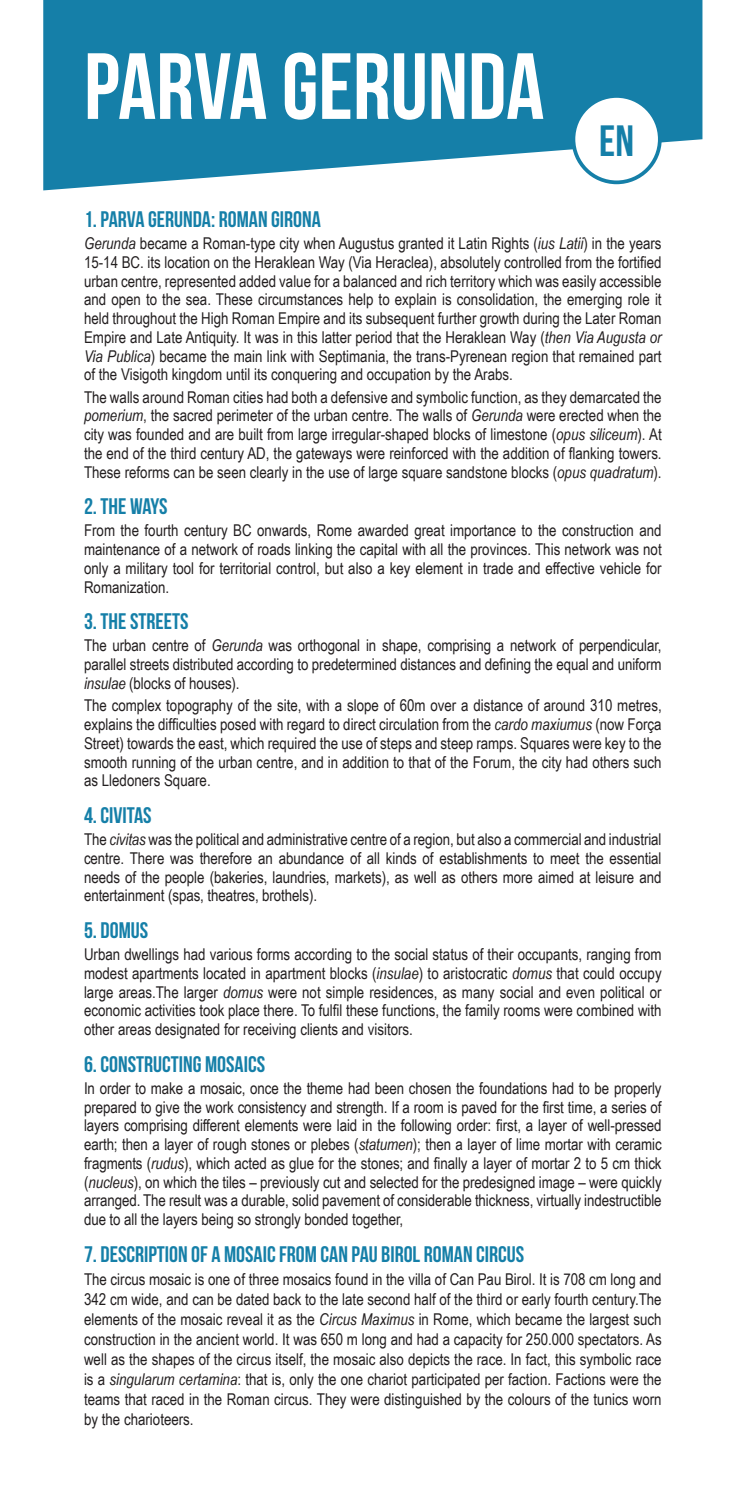
<style>
.page{position:relative;width:745px;height:1490px;background:#fff}
.page>*{position:absolute;margin:0;border:0;box-sizing:border-box;transform-origin:0 0}
.t1{font:93.75px "Bebas Neue";color:#fff}
.t2{font:22.5px "Bebas Neue";color:#157fa8}
.t3{font:16.25px/18.8px "Arial Narrow";color:#231f20;text-align:justify}
.s1{font-style:italic}
</style>
<div class="page">
<svg style="left:43px;top:0;width:659px;height:190px;background:#308eb2"></svg>
<div style="left:573px;top:96px;width:87px;height:86px;background:#fff;border-radius:50%"></div>
<div style="left:571px;top:94px;width:91px;height:90px;border:4px solid #157fa8;border-radius:50%"></div>
<h1 class="t1" style="left:84px;top:35px;width:551px">PARVA GERUNDA <sub>EN</sub></h1>
<h2 class="t2" style="left:84px;top:207px;width:238px">1. PARVA GERUNDA: ROMAN GIRONA</h2>
<p class="t3" style="left:84px;top:233px;width:579px"><span class="s1">Gerunda</span> became a Roman-type city when Augustus granted it Latin Rights (<span class="s1">ius Latii</span>) in the years 15-14 BC. its location on the Heraklean Way (Via Heraclea), absolutely controlled from the fortified urban centre, represented added value for a balanced and rich territory which was easily accessible and open to the sea. These circumstances help to explain is consolidation, the emerging role it held throughout the High Roman Empire and its subsequent further growth during the Later Roman Empire and Late Antiquity. It was in this latter period that the Heraklean Way (<span class="s1">then Via Augusta or Via Publica</span>) became the main link with Septimania, the trans-Pyrenean region that remained part of the Visigoth kingdom until its conquering and occupation by the Arabs.</p>
<p class="t3" style="left:84px;top:387px;width:579px">The walls around Roman cities had both a defensive and symbolic function, as they demarcated the <span class="s1">pomerium</span>, the sacred perimeter of the urban centre. The walls of <span class="s1">Gerunda</span> were erected when the city was founded and are built from large irregular-shaped blocks of limestone (<span class="s1">opus siliceum</span>). At the end of the third century AD, the gateways were reinforced with the addition of flanking towers.<br>These reforms can be seen clearly in the use of large square sandstone blocks (<span class="s1">opus quadratum</span>).</p>
<h2 class="t2" style="left:84px;top:494px;width:85px">2. THE WAYS</h2>
<p class="t3" style="left:84px;top:521px;width:579px">From the fourth century BC onwards, Rome awarded great importance to the construction and maintenance of a network of roads linking the capital with all the provinces. This network was not only a military tool for territorial control, but also a key element in trade and effective vehicle for Romanization.</p>
<h2 class="t2" style="left:84px;top:609px;width:106px">3. THE STREETS</h2>
<p class="t3" style="left:84px;top:636px;width:579px">The urban centre of <span class="s1">Gerunda</span> was orthogonal in shape, comprising a network of perpendicular, parallel streets distributed according to predetermined distances and defining the equal and uniform <span class="s1">insulae</span> (blocks of houses).</p>
<p class="t3" style="left:84px;top:695px;width:579px">The complex topography of the site, with a slope of 60m over a distance of around 310 metres, explains the difficulties posed with regard to direct circulation from the <span class="s1">cardo maxiumus</span> (now Força Street) towards the east, which required the use of steps and steep ramps. Squares were key to the smooth running of the urban centre, and in addition to that of the Forum, the city had others such as Lledoners Square.</p>
<h2 class="t2" style="left:84px;top:802px;width:69px">4. CIVITAS</h2>
<p class="t3" style="left:84px;top:829px;width:579px">The <span class="s1">civitas</span> was the political and administrative centre of a region, but also a commercial and industrial centre. There was therefore an abundance of all kinds of establishments to meet the essential needs of the people (bakeries, laundries, markets), as well as others more aimed at leisure and entertainment (spas, theatres, brothels).</p>
<h2 class="t2" style="left:84px;top:917px;width:66px">5. DOMUS</h2>
<p class="t3" style="left:84px;top:944px;width:579px">Urban dwellings had various forms according to the social status of their occupants, ranging from modest apartments located in apartment blocks (<span class="s1">insulae</span>) to aristocratic <span class="s1">domus</span> that could occupy large areas.The larger <span class="s1">domus</span> were not simple residences, as many social and even political or economic activities took place there. To fulfil these functions, the family rooms were combined with other areas designated for receiving clients and visitors.</p>
<h2 class="t2" style="left:84px;top:1051px;width:183px">6. CONSTRUCTING MOSAICS</h2>
<p class="t3" style="left:84px;top:1078px;width:579px">In order to make a mosaic, once the theme had been chosen the foundations had to be properly prepared to give the work consistency and strength. If a room is paved for the first time, a series of layers comprising different elements were laid in the following order: first, a layer of well-pressed earth; then a layer of rough stones or plebes (<span class="s1">statumen</span>); then a layer of lime mortar with ceramic fragments (<span class="s1">rudus</span>), which acted as glue for the stones; and finally a layer of mortar 2 to 5 cm thick (<span class="s1">nucleus</span>), on which the tiles – previously cut and selected for the predesigned image – were quickly arranged. The result was a durable, solid pavement of considerable thickness, virtually indestructible due to all the layers being so strongly bonded together,</p>
<h2 class="t2" style="left:84px;top:1241px;width:442px">7. DESCRIPTION OF A MOSAIC FROM CAN PAU BIROL ROMAN CIRCUS</h2>
<p class="t3" style="left:84px;top:1269px;width:579px;line-height:20px">The circus mosaic is one of three mosaics found in the villa of Can Pau Birol. It is 708 cm long and 342 cm wide, and can be dated back to the late second half of the third or early fourth century.The elements of the mosaic reveal it as the <span class="s1">Circus Maximus</span> in Rome, which became the largest such construction in the ancient world. It was 650 m long and had a capacity for 250.000 spectators. As well as the shapes of the circus itself, the mosaic also depicts the race. In fact, this symbolic race is a <span class="s1">singularum certamina</span>: that is, only the one chariot participated per faction. Factions were the teams that raced in the Roman circus. They were distinguished by the colours of the tunics worn by the charioteers.</p>
</div>
